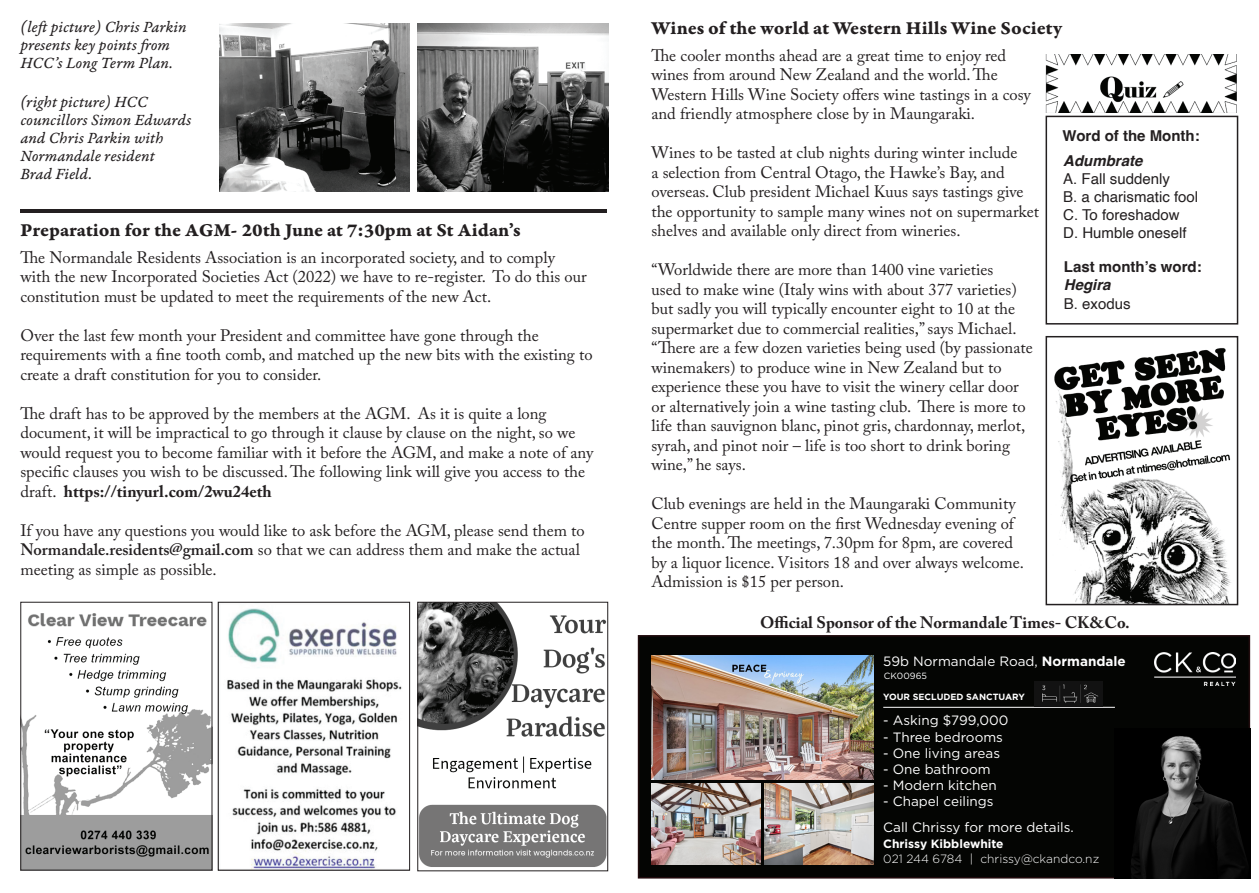
<style>
.page{position:relative;width:1259px;height:893px;background:#fff}
.page>*{position:absolute;margin:0;border:0;box-sizing:border-box;transform-origin:0 0}
.t1{font:19.5px "Garamond Premr Pro Bd Capt";color:#231f20}
.t2{font:16.5px/19.5px "Adobe Caslon Pro";color:#231f20}
.t3{font:16.5px/18px "Garamond Premr Pro It Capt";color:#231f20}
.t4{font:700 16.5px "Adobe Caslon Pro";color:#231f20}
.t5{font:15px/18px "Helvetica";color:#231f20}
.t6{font:700 15px/24.6px "Helvetica";color:#231f20}
.t7{font:13.5px/25.2px "Gotham";color:#fff}
.t8{font:300 12px "Gotham";color:#fff}
.t9{font:700 12px "Gotham";color:#fff}
.t10{font:700 9px "Gotham";color:#fff}
.t11{font:9px "Gotham";color:#fff}
.s1{font-weight:700}
.s2{font-weight:600}
.s3{font-style:italic}
</style>
<div class="page">
<img style="left:22px;top:613px;width:188px;height:255px">
<img style="left:227px;top:608px;width:175px;height:260px">
<div style="left:218px;top:602px;width:192px;height:268px;border:1px solid #231f20"></div>
<img style="left:419px;top:604px;width:187px;height:263px">
<div style="left:417px;top:602px;width:191px;height:269px;border:1px solid #231f20"></div>
<img style="left:417px;top:24px;width:191px;height:167px">
<img style="left:219px;top:24px;width:191px;height:167px">
<hr style="left:20px;top:210px;width:587px;height:3px;background:#231f20">
<div style="left:1045px;top:116px;width:193px;height:209px;border:2px solid #231f20"></div>
<img style="left:1045px;top:54px;width:192px;height:58px">
<img style="left:1054px;top:348px;width:177px;height:254px">
<div style="left:1045px;top:336px;width:193px;height:269px;border:2px solid #231f20"></div>
<div style="left:638px;top:635px;width:612px;height:243px;background:#040503;border:2px solid #210b0d"></div>
<img style="left:1114px;top:729px;width:136px;height:149px">
<img style="left:1154px;top:653px;width:81px;height:33px">
<img style="left:651px;top:656px;width:223px;height:124px">
<img style="left:765px;top:783px;width:109px;height:82px">
<img style="left:651px;top:783px;width:109px;height:82px">
<hr style="left:883px;top:707px;width:232px;height:1px;background:#fff">
<img style="left:1034px;top:682px;width:68px;height:24px">
<p class="t3" style="left:20px;top:19px;width:167px">(left picture) Chris Parkin presents key points from<br>HCC’s Long Term Plan.</p>
<p class="t3" style="left:20px;top:94px;width:172px">(right picture) HCC councillors Simon Edwards and Chris Parkin with<br>Normandale resident<br>Brad Field.</p>
<p class="t1" style="left:20px;top:218px;width:502px">Preparation for the AGM- 20th June at 7:30pm at St Aidan’s</p>
<p class="t2" style="left:20px;top:247px;width:568px">The Normandale Residents Association is an incorporated society, and to comply with the new Incorporated Societies Act (2022) we have to re-register. To do this our constitution must be updated to meet the requirements of the new Act.</p>
<p class="t2" style="left:20px;top:325px;width:574px">Over the last few month your President and committee have gone through the requirements with a fine tooth comb, and matched up the new bits with the existing to create a draft constitution for you to consider.</p>
<p class="t2" style="left:20px;top:403px;width:574px">The draft has to be approved by the members at the AGM. As it is quite a long document, it will be impractical to go through it clause by clause on the night, so we would request you to become familiar with it before the AGM, and make a note of any specific clauses you wish to be discussed. The following link will give you access to the draft. <span class="s1">https://tinyurl.com/2wu24eth</span></p>
<p class="t2" style="left:20px;top:520px;width:566px">If you have any questions you would like to ask before the AGM, please send them to<br><span class="s2">Normandale.residents@gmail.com</span> so that we can address them and make the actual meeting as simple as possible.</p>
<p class="t1" style="left:651px;top:16px;width:412px">Wines of the world at Western Hills Wine Society</p>
<p class="t2" style="left:651px;top:45px;width:381px">The cooler months ahead are a great time to enjoy red wines from around New Zealand and the world. The Western Hills Wine Society offers wine tastings in a cosy and friendly atmosphere close by in Maungaraki.</p>
<p class="t2" style="left:651px;top:143px;width:389px">Wines to be tasted at club nights during winter include<br>a selection from Central Otago, the Hawke’s Bay, and overseas. Club president Michael Kuus says tastings give the opportunity to sample many wines not on supermarket shelves and available only direct from wineries.</p>
<p class="t2" style="left:651px;top:260px;width:383px">“Worldwide there are more than 1400 vine varieties<br>used to make wine (Italy wins with about 377 varieties) but sadly you will typically encounter eight to 10 at the supermarket due to commercial realities,” says Michael. “There are a few dozen varieties being used (by passionate winemakers) to produce wine in New Zealand but to experience these you have to visit the winery cellar door or alternatively join a wine tasting club. There is more to life than sauvignon blanc, pinot gris, chardonnay, merlot, syrah, and pinot noir – life is too short to drink boring wine,” he says.</p>
<p class="t2" style="left:651px;top:494px;width:374px">Club evenings are held in the Maungaraki Community Centre supper room on the first Wednesday evening of the month. The meetings, 7.30pm for 8pm, are covered by a liquor licence. Visitors 18 and over always welcome.<br>Admission is $15 per person.</p>
<p class="t6" style="left:1062px;top:125px;width:139px">Word of the Month:<br><span class="s3">Adumbrate</span></p>
<p class="t5" style="left:1063px;top:170px;width:137px">A. Fall suddenly<br>B. a charismatic fool<br>C. To foreshadow<br>D. Humble oneself</p>
<p class="t6" style="left:1064px;top:259px;width:139px;line-height:18px">Last month’s word:<br><span class="s3">Hegira</span></p>
<p class="t5" style="left:1064px;top:296px;width:68px">B. exodus</p>
<p class="t4" style="left:760px;top:612px;width:371px">Official Sponsor of the Normandale Times- CK&amp;Co.</p>
<p class="t7" style="left:883px;top:648px;width:244px">59b Normandale Road, <span class="s1">Normandale</span></p>
<p class="t10" style="left:883px;top:691px;width:143px">YOUR SECLUDED SANCTUARY</p>
<p class="t7" style="left:883px;top:708px;width:127px">- Asking $799,000</p>
<p class="t7" style="left:883px;top:724px;width:121px">- Three bedrooms</p>
<p class="t7" style="left:883px;top:740px;width:118px">- One living areas</p>
<p class="t7" style="left:883px;top:756px;width:109px">- One bathroom</p>
<p class="t7" style="left:883px;top:772px;width:115px">- Modern kitchen</p>
<p class="t7" style="left:883px;top:789px;width:192px">- Chapel ceilings<br>Call Chrissy for more details.</p>
<p class="t11" style="left:884px;top:670px;width:45px">CK00965</p>
<p class="t9" style="left:883px;top:836px;width:122px">Chrissy Kibblewhite</p>
<p class="t8" style="left:883px;top:851px;width:217px">021 244 6784 | chrissy@ckandco.nz</p>
</div>
